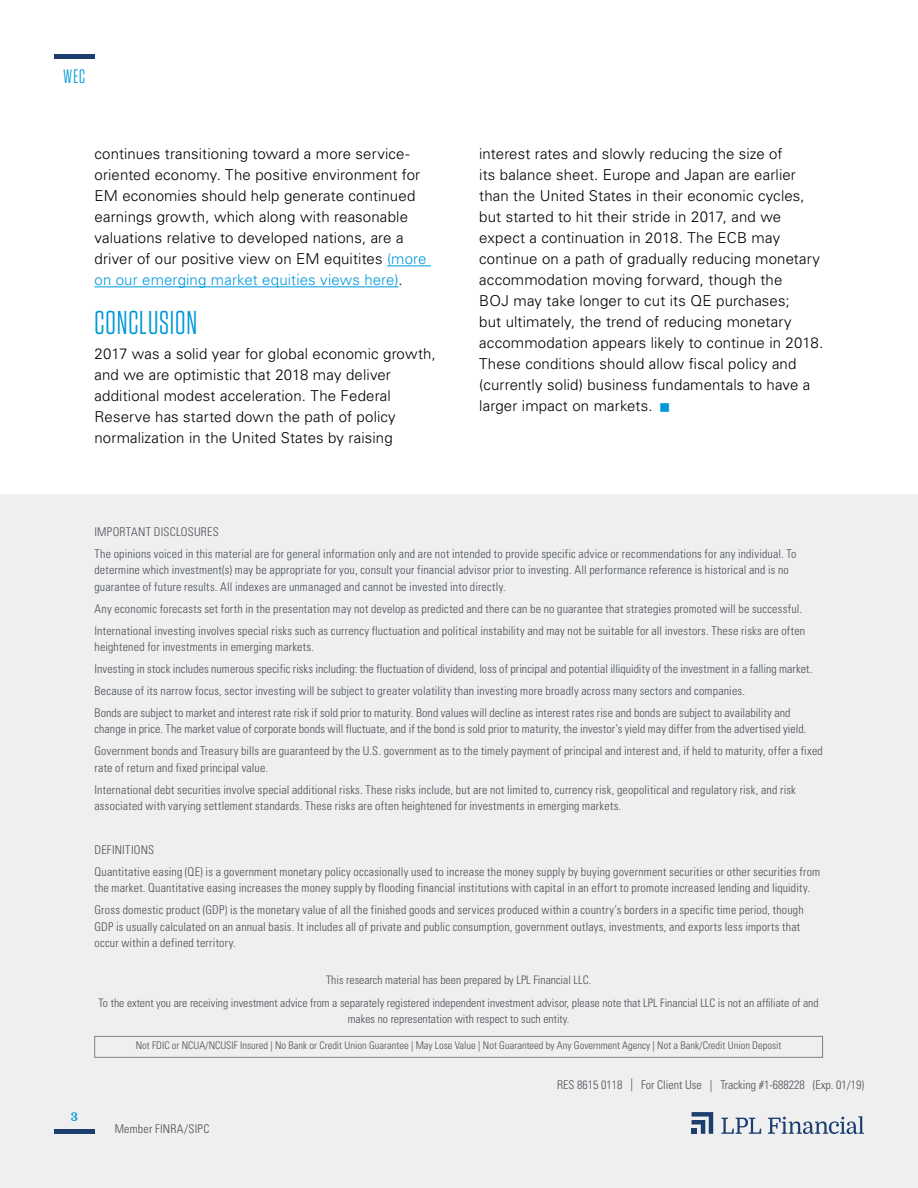
<style>
.page{position:relative;width:918px;height:1188px;background:#fff}
.page>*{position:absolute;margin:0;border:0;box-sizing:border-box;transform-origin:0 0}
.t1{font:33px "Tungsten Narrow";letter-spacing:.025em;color:#0098d8}
.t2{font:19.5px "Tungsten Narrow";color:#0098d8}
.t3{font:300 15px/21px "Univers LT Std";letter-spacing:.01em;color:#000}
.t4{font:300 condensed 12px/21.9px "Univers LT Std";letter-spacing:.015em;color:#484f55}
.t5{font:300 condensed 12px "Univers LT Std";color:#4b4f54}
.t6{font:300 condensed 12px "Univers LT Std";letter-spacing:.02em;color:#4b4f54}
.t7{font:700 12px "Domine";color:#0098d8}
.t8{font:300 condensed 11.7px/22.8px "Univers LT Std";color:#4b4f54;text-align:center}
.t9{font:300 condensed 10.5px "Univers LT Std";color:#4b4f54}
.s1{color:#009ade}
.s2{color:#0098d8}
.s3{font-size:12.9px}
</style>
<div class="page">
<div style="left:0;top:947px;width:918px;height:241px;background:#efeff0"></div>
<hr style="left:54px;top:1130px;width:40px;height:4px;background:#1b3e6f">
<div style="left:94px;top:1036px;width:729px;height:22px;border:1px solid #807f83"></div>
<hr style="left:54px;top:54px;width:40px;height:4px;background:#1b3e6f">
<svg style="left:692px;top:1112px;width:21px;height:22px"></svg>
<svg style="left:721px;top:1118px;width:40px;height:16px"></svg>
<svg style="left:768px;top:1116px;width:96px;height:18px"></svg>
<div style="left:0;top:495px;width:918px;height:467px;background:#efeff0"></div>
<hr style="left:387px;top:265px;width:44px;height:1px;background:#009ade">
<hr style="left:94px;top:286px;width:305px;height:1px;background:#009ade">
<h2 class="t2" style="left:63px;top:67px;width:24px">WEC</h2>
<p class="t3" style="left:94px;top:144px;width:334px">continues transitioning toward a more service&shy;oriented economy. The positive environment for EM economies should help generate continued earnings growth, which along with reasonable valuations relative to developed nations, are a driver of our positive view on EM equitites <span class="s1">(more on our emerging market equities views here)</span>.</p>
<h1 class="t1" style="left:94px;top:306px;width:104px">CONCLUSION</h1>
<p class="t3" style="left:94px;top:344px;width:343px">2017 was a solid year for global economic growth, and we are optimistic that 2018 may deliver additional modest acceleration. The Federal Reserve has started down the path of policy normalization in the United States by raising</p>
<p class="t3" style="left:479px;top:144px;width:346px">interest rates and slowly reducing the size of<br>its balance sheet. Europe and Japan are earlier than the United States in their economic cycles, but started to hit their stride in 2017, and we expect a continuation in 2018. The ECB may continue on a path of gradually reducing monetary accommodation moving forward, though the<br>BOJ may take longer to cut its QE purchases;<br>but ultimately, the trend of reducing monetary accommodation appears likely to continue in 2018.<br>These conditions should allow fiscal policy and (currently solid) business fundamentals to have a larger impact on markets. <span class="s2">■</span></p>
<p class="t7" style="left:71px;top:1110px;width:9px">3</p>
<p class="t6" style="left:94px;top:524px;width:126px">IMPORTANT DISCLOSURES</p>
<p class="t4" style="left:94px;top:545px;width:704px;line-height:16.5px">The opinions voiced in this material are for general information only and are not intended to provide specific advice or recommendations for any individual. To determine which investment(s) may be appropriate for you, consult your financial advisor prior to investing. All performance reference is historical and is no guarantee of future results. All indexes are unmanaged and cannot be invested into directly.</p>
<p class="t4" style="left:94px;top:597px;width:712px">Any economic forecasts set forth in the presentation may not develop as predicted and there can be no guarantee that strategies promoted will be successful.<br>International investing involves special risks such as currency fluctuation and political instability and may not be suitable for all investors. These risks are often</p>
<p class="t4" style="left:94px;top:636px;width:719px">heightened for investments in emerging markets.<br>Investing in stock includes numerous specific risks including: the fluctuation of dividend, loss of principal and potential illiquidity of the investment in a falling market.<br>Because of its narrow focus, sector investing will be subject to greater volatility than investing more broadly across many sectors and companies.<br>Bonds are subject to market and interest rate risk if sold prior to maturity. Bond values will decline as interest rates rise and bonds are subject to availability and</p>
<p class="t4" style="left:94px;top:718px;width:730px">change in price. The market value of corporate bonds will fluctuate, and if the bond is sold prior to maturity, the investor’s yield may differ from the advertised yield.<br>Government bonds and Treasury bills are guaranteed by the U.S. government as to the timely payment of principal and interest and, if held to maturity, offer a fixed</p>
<p class="t4" style="left:94px;top:756px;width:703px">rate of return and fixed principal value.<br>International debt securities involve special additional risks. These risks include, but are not limited to, currency risk, geopolitical and regulatory risk, and risk</p>
<p class="t4" style="left:94px;top:795px;width:528px">associated with varying settlement standards. These risks are often heightened for investments in emerging markets.</p>
<p class="t5" style="left:94px;top:842px;width:61px">DEFINITIONS</p>
<p class="t4" style="left:94px;top:863px;width:727px;line-height:16.5px">Quantitative easing (QE) is a government monetary policy occasionally used to increase the money supply by buying government securities or other securities from the market. Quantitative easing increases the money supply by flooding financial institutions with capital in an effort to promote increased lending and liquidity.</p>
<p class="t4" style="left:94px;top:902px;width:711px;line-height:16.5px">Gross domestic product (GDP) is the monetary value of all the finished goods and services produced within a country’s borders in a specific time period, though<br>GDP is usually calculated on an annual basis. It includes all of private and public consumption, government outlays, investments, and exports less imports that occur within a defined territory.</p>
<p class="t8" style="left:99px;top:968px;width:722px">This research material has been prepared by LPL Financial LLC.<br>To the extent you are receiving investment advice from a separately registered independent investment advisor, please note that LPL Financial LLC is not an affiliate of and</p>
<p class="t8" style="left:348px;top:1007px;width:223px">makes no representation with respect to such entity.</p>
<p class="t9" style="left:136px;top:1039px;width:647px">Not FDIC or NCUA/NCUSIF Insured | No Bank or Credit Union Guarantee | May Lose Value | Not Guaranteed by Any Government Agency | Not a Bank/Credit Union Deposit</p>
<p class="t4" style="left:115px;top:1118px;width:96px">Member FINRA/SIPC</p>
<p class="t5" style="left:557px;top:1078px;width:308px">RES 8615 0118 <span class="s3">|</span> For Client Use | Tracking #1-688228 (Exp. 01/19)</p>
</div>
